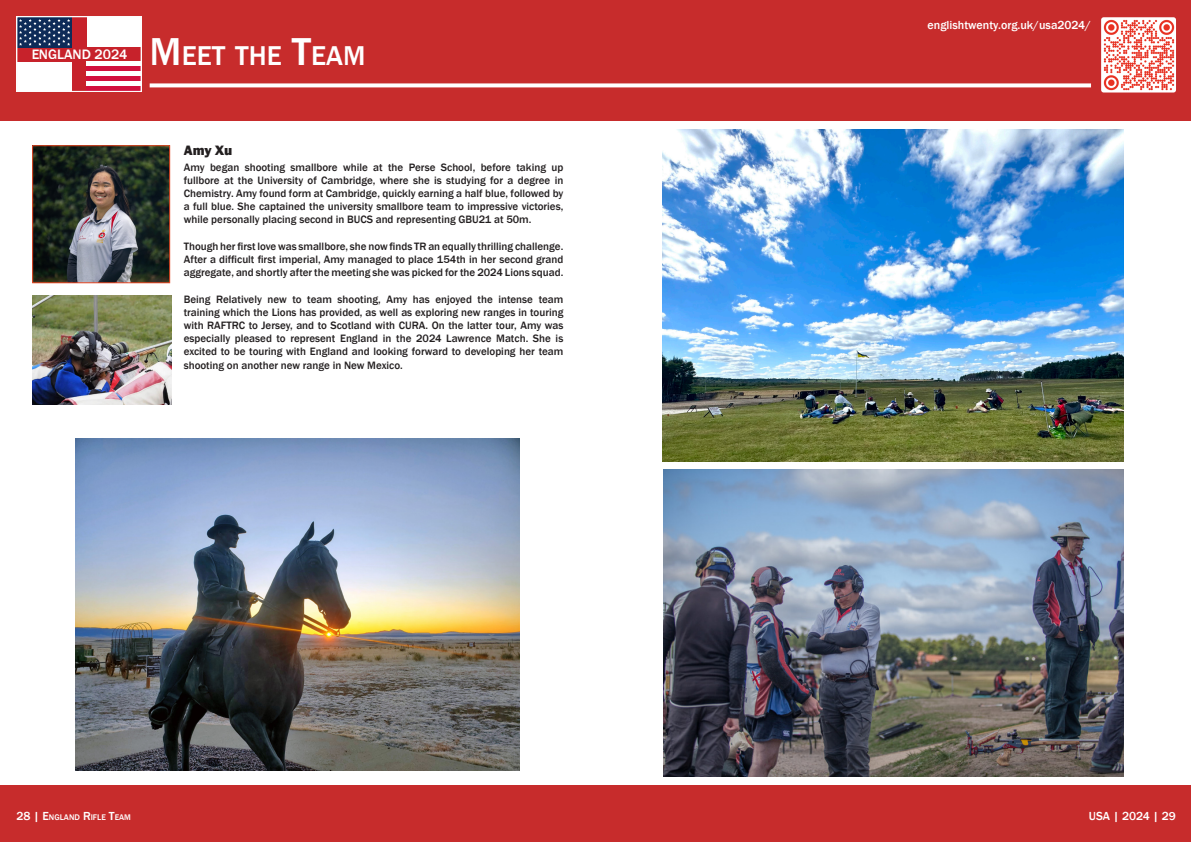
<style>
.page{position:relative;width:1191px;height:842px;background:#fff}
.page>*{position:absolute;margin:0;border:0;box-sizing:border-box;transform-origin:0 0}
.t1{font:500 28px "Franklin Gothic";color:#fff}
.t2{font:500 14.1px "Franklin Gothic";color:#fff}
.t3{font:800 14px "Franklin Gothic";color:#231f20}
.t4{font:500 12px "Franklin Gothic";color:#fff}
.t5{font:500 12px "Franklin Gothic";color:#fff}
.t6{font:500 11px/13.2px "Franklin Gothic";color:#231f20;text-align:justify}
.t7{font:500 8.4px "Franklin Gothic";color:#fff}
.s1{font-size:40px}
.s2{font-size:12px}
</style>
<div class="page">
<div style="left:0;top:0;width:1191px;height:120px;background:#c72c2c"></div>
<div style="left:0;top:785px;width:1191px;height:57px;background:#c72c2c"></div>
<img style="left:1101px;top:17px;width:75px;height:76px">
<svg style="left:150px;top:83px;width:941px;height:4px;background:#f8e8e8"></svg>
<div style="left:16px;top:16px;width:126px;height:76px;background:#fff"></div>
<div style="left:72px;top:17px;width:14px;height:74px;background:#c7222b"></div>
<div style="left:17px;top:47px;width:124px;height:14px;background:#c7222b"></div>
<div style="left:86px;top:86px;width:55px;height:5px;background:#d2103e"></div>
<div style="left:86px;top:76px;width:55px;height:5px;background:#d2103e"></div>
<div style="left:86px;top:66px;width:55px;height:5px;background:#d2103e"></div>
<div style="left:17px;top:17px;width:55px;height:30px;background:#0e2b58"></div>
<svg style="left:19px;top:19px;width:51px;height:27px"></svg>
<div style="left:16px;top:16px;width:126px;height:76px;border:1px solid #fcfcfc"></div>
<img style="left:34px;top:147px;width:134px;height:134px">
<div style="left:32px;top:145px;width:138px;height:138px;border:1px solid #e94824"></div>
<img style="left:32px;top:295px;width:140px;height:109px">
<img style="left:662px;top:129px;width:461px;height:332px">
<img style="left:663px;top:470px;width:460px;height:307px">
<img style="left:76px;top:438px;width:443px;height:333px">
<p class="t2" style="left:31px;top:45px;width:98px">ENGLAND 2024</p>
<h1 class="t1" style="left:150px;top:38px;width:47px"><span class="s1">M</span>EET</h1>
<h1 class="t1" style="left:235px;top:38px;width:132px">THE <span class="s1">T</span>EAM</h1>
<p class="t3" style="left:184px;top:141px;width:50px">Amy Xu</p>
<p class="t6" style="left:184px;top:160px;width:381px">Amy began shooting smallbore while at the Perse School, before taking up fullbore at the University of Cambridge, where she is studying for a degree in Chemistry. Amy found form at Cambridge, quickly earning a half blue, followed by a full blue. She captained the university smallbore team to impressive victories, while personally placing second in BUCS and representing GBU21 at 50m.</p>
<p class="t6" style="left:184px;top:240px;width:381px">Though her first love was smallbore, she now finds TR an equally thrilling challenge.<br>After a difficult first imperial, Amy managed to place 154th in her second grand aggregate, and shortly after the meeting she was picked for the 2024 Lions squad.</p>
<p class="t6" style="left:184px;top:292px;width:381px">Being Relatively new to team shooting, Amy has enjoyed the intense team training which the Lions has provided, as well as exploring new ranges in touring with RAFTRC to Jersey, and to Scotland with CURA. On the latter tour, Amy was especially pleased to represent England in the 2024 Lawrence Match. She is excited to be touring with England and looking forward to developing her team shooting on another new range in New Mexico.</p>
<p class="t4" style="left:927px;top:18px;width:165px">englishtwenty.org.uk/usa2024/</p>
<p class="t7" style="left:16px;top:812px;width:116px"><span class="s2">28 | E</span>NGLAND <span class="s2">R</span>IFLE <span class="s2">T</span>EAM</p>
<p class="t5" style="left:1089px;top:808px;width:89px">USA | 2024 | 29</p>
</div>
